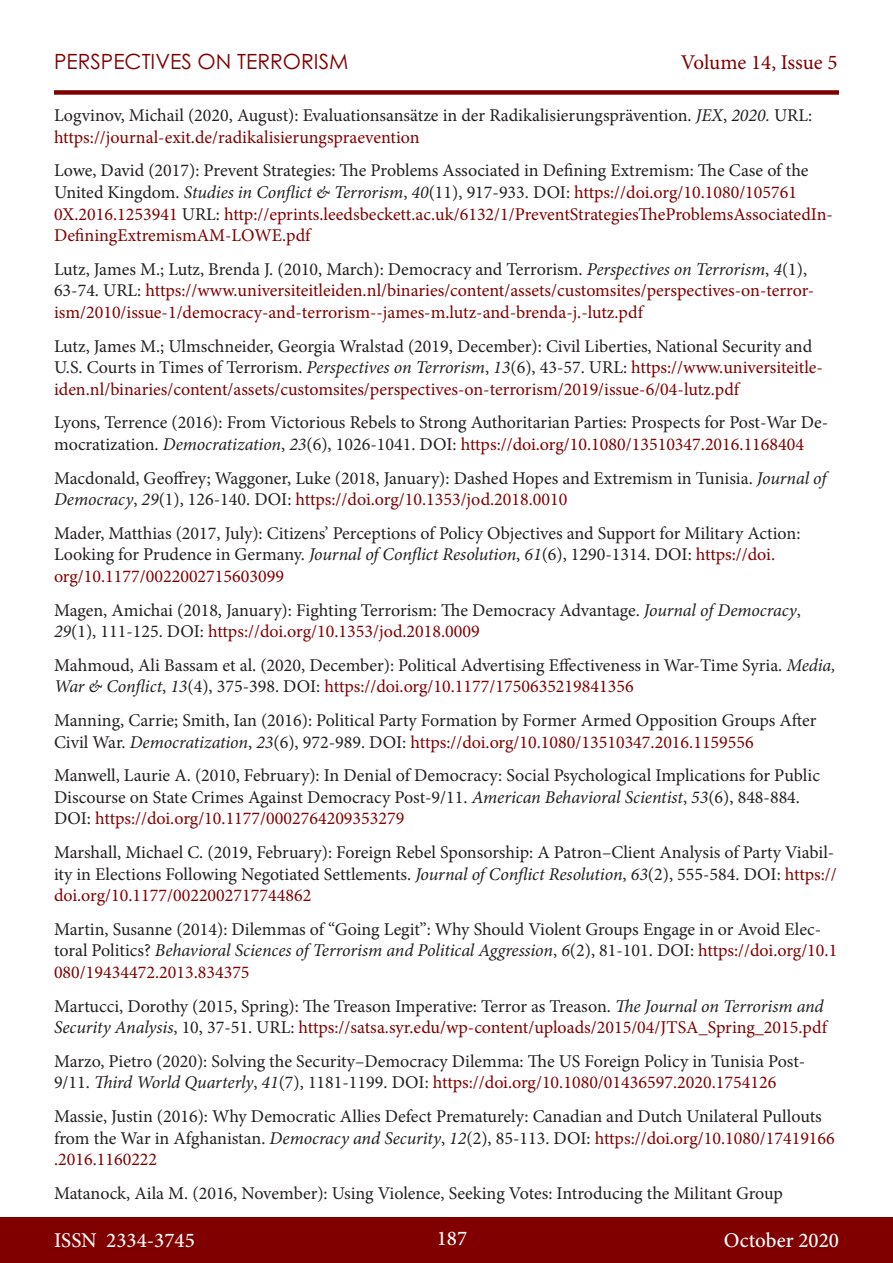
<style>
.page{position:relative;width:893px;height:1263px;background:#fff}
.page>*{position:absolute;margin:0;border:0;box-sizing:border-box;transform-origin:0 0}
.t1{font:500 21px "Minion Pro";color:#fff}
.t2{font:21px "Century Gothic Pro";color:#800000}
.t3{font:21px "Minion Pro";letter-spacing:-.005em;color:#800000}
.t4{font:18px/21.6px "Minion Pro";color:#231f20}
.t5{font:18px/21.6px "Minion Pro";color:#800000}
.s1{font-style:italic}
.s2{color:#800000}
.s3{color:#231f20}
.s4{font-style:italic;color:#231f20}
</style>
<div class="page">
<div style="left:0;top:1217px;width:893px;height:46px;background:#800000"></div>
<div style="left:54px;top:90px;width:785px;height:5px;background:#800000"></div>
<p class="t2" style="left:54px;top:49px;width:296px">PERSPECTIVES ON TERRORISM</p>
<p class="t3" style="left:681px;top:48px;width:158px">Volume 14, Issue 5</p>
<p class="t4" style="left:54px;top:105px;width:760px">Logvinov, Michail (2020, August): Evaluationsansätze in der Radikalisierungsprävention. <span class="s1">JEX</span>, <span class="s1">2020.</span> URL: <span class="s2">https://journal-exit.de/radikalisierungspraevention</span></p>
<p class="t5" style="left:54px;top:160px;width:780px"><span class="s3">Lowe, David (2017): Prevent Strategies: The Problems Associated in Defining Extremism: The Case of the United Kingdom.</span> <span class="s4">Studies in Conflict &amp; Terrorism</span><span class="s3">,</span> <span class="s4">40</span><span class="s3">(11), 917-933. DOI:</span> https://doi.org/10.1080/105761<br>0X.2016.1253941 <span class="s3">URL:</span> http://eprints.leedsbeckett.ac.uk/6132/1/PreventStrategiesTheProblemsAssociatedIn-DefiningExtremismAM-LOWE.pdf</p>
<p class="t5" style="left:54px;top:258px;width:762px"><span class="s3">Lutz, James M.; Lutz, Brenda J. (2010, March): Democracy and Terrorism.</span> <span class="s4">Perspectives on Terrorism</span><span class="s3">,</span> <span class="s4">4</span><span class="s3">(1),<br>63-74. URL:</span> https://www.universiteitleiden.nl/binaries/content/assets/customsites/perspectives-on-terror&shy;ism/2010/issue-1/democracy-and-terrorism--james-m.lutz-and-brenda-j.-lutz.pdf</p>
<p class="t4" style="left:54px;top:335px;width:770px">Lutz, James M.; Ulmschneider, Georgia Wralstad (2019, December): Civil Liberties, National Security and<br>U.S. Courts in Times of Terrorism. <span class="s1">Perspectives on Terrorism</span>, <span class="s1">13</span>(6), 43-57. URL: <span class="s2">https://www.universiteitle&shy;iden.nl/binaries/content/assets/customsites/perspectives-on-terrorism/2019/issue-6/04-lutz.pdf</span></p>
<p class="t4" style="left:54px;top:412px;width:776px">Lyons, Terrence (2016): From Victorious Rebels to Strong Authoritarian Parties: Prospects for Post-War De&shy;mocratization. <span class="s1">Democratization</span>, <span class="s1">23</span>(6), 1026-1041. DOI: <span class="s2">https://doi.org/10.1080/13510347.2016.1168404</span></p>
<p class="t4" style="left:54px;top:467px;width:774px">Macdonald, Geoffrey; Waggoner, Luke (2018, January): Dashed Hopes and Extremism in Tunisia. <span class="s1">Journal of<br>Democracy</span>, <span class="s1">29</span>(1), 126-140. DOI: <span class="s2">https://doi.org/10.1353/jod.2018.0010</span></p>
<p class="t4" style="left:54px;top:522px;width:748px">Mader, Matthias (2017, July): Citizens’ Perceptions of Policy Objectives and Support for Military Action:<br>Looking for Prudence in Germany. <span class="s1">Journal of Conflict Resolution</span>, <span class="s1">61</span>(6), 1290-1314. DOI: <span class="s2">https://doi. org/10.1177/0022002715603099</span></p>
<p class="t4" style="left:54px;top:599px;width:748px">Magen, Amichai (2018, January): Fighting Terrorism: The Democracy Advantage. <span class="s1">Journal of Democracy</span>,<br><span class="s1">29</span>(1), 111-125. DOI: <span class="s2">https://doi.org/10.1353/jod.2018.0009</span></p>
<p class="t4" style="left:54px;top:654px;width:783px">Mahmoud, Ali Bassam et al. (2020, December): Political Advertising Effectiveness in War-Time Syria. <span class="s1">Media,<br>War &amp; Conflict</span>, <span class="s1">13</span>(4), 375-398. DOI: <span class="s2">https://doi.org/10.1177/1750635219841356</span></p>
<p class="t4" style="left:54px;top:709px;width:764px">Manning, Carrie; Smith, Ian (2016): Political Party Formation by Former Armed Opposition Groups After<br>Civil War. <span class="s1">Democratization</span>, <span class="s1">23</span>(6), 972-989. DOI: <span class="s2">https://doi.org/10.1080/13510347.2016.1159556</span></p>
<p class="t4" style="left:54px;top:765px;width:767px">Manwell, Laurie A. (2010, February): In Denial of Democracy: Social Psychological Implications for Public<br>Discourse on State Crimes Against Democracy Post-9/11. <span class="s1">American Behavioral Scientist</span>, <span class="s1">53</span>(6), 848-884.<br>DOI: <span class="s2">https://doi.org/10.1177/0002764209353279</span></p>
<p class="t4" style="left:54px;top:841px;width:784px">Marshall, Michael C. (2019, February): Foreign Rebel Sponsorship: A Patron–Client Analysis of Party Viabil&shy;ity in Elections Following Negotiated Settlements. <span class="s1">Journal of Conflict Resolution</span>, <span class="s1">63</span>(2), 555-584. DOI: <span class="s2">https:// doi.org/10.1177/0022002717744862</span></p>
<p class="t4" style="left:54px;top:918px;width:785px">Martin, Susanne (2014): Dilemmas of “Going Legit”: Why Should Violent Groups Engage in or Avoid Elec&shy;toral Politics? <span class="s1">Behavioral Sciences of Terrorism and Political Aggression</span>, <span class="s1">6</span>(2), 81-101. DOI: <span class="s2">https://doi.org/10.1<br>080/19434472.2013.834375</span></p>
<p class="t4" style="left:54px;top:995px;width:774px">Martucci, Dorothy (2015, Spring): The Treason Imperative: Terror as Treason. <span class="s1">The Journal on Terrorism and<br>Security Analysis</span>, 10, 37-51. URL: <span class="s2">https://satsa.syr.edu/wp-content/uploads/2015/04/JTSA_Spring_2015.pdf</span></p>
<p class="t4" style="left:54px;top:1050px;width:753px">Marzo, Pietro (2020): Solving the Security–Democracy Dilemma: The US Foreign Policy in Tunisia Post-<br>9/11. <span class="s1">Third World Quarterly</span>, <span class="s1">41</span>(7), 1181-1199. DOI: <span class="s2">https://doi.org/10.1080/01436597.2020.1754126</span></p>
<p class="t4" style="left:54px;top:1105px;width:782px">Massie, Justin (2016): Why Democratic Allies Defect Prematurely: Canadian and Dutch Unilateral Pullouts from the War in Afghanistan. <span class="s1">Democracy and Security</span>, <span class="s1">12</span>(2), 85-113. DOI: <span class="s2">https://doi.org/10.1080/17419166 .2016.1160222</span></p>
<p class="t4" style="left:54px;top:1182px;width:730px">Matanock, Aila M. (2016, November): Using Violence, Seeking Votes: Introducing the Militant Group</p>
<p class="t1" style="left:54px;top:1226px;width:142px">ISSN 2334-3745</p>
<p class="t1" style="left:437px;top:1224px;width:32px">187</p>
<p class="t1" style="left:724px;top:1226px;width:117px">October 2020</p>
</div>
